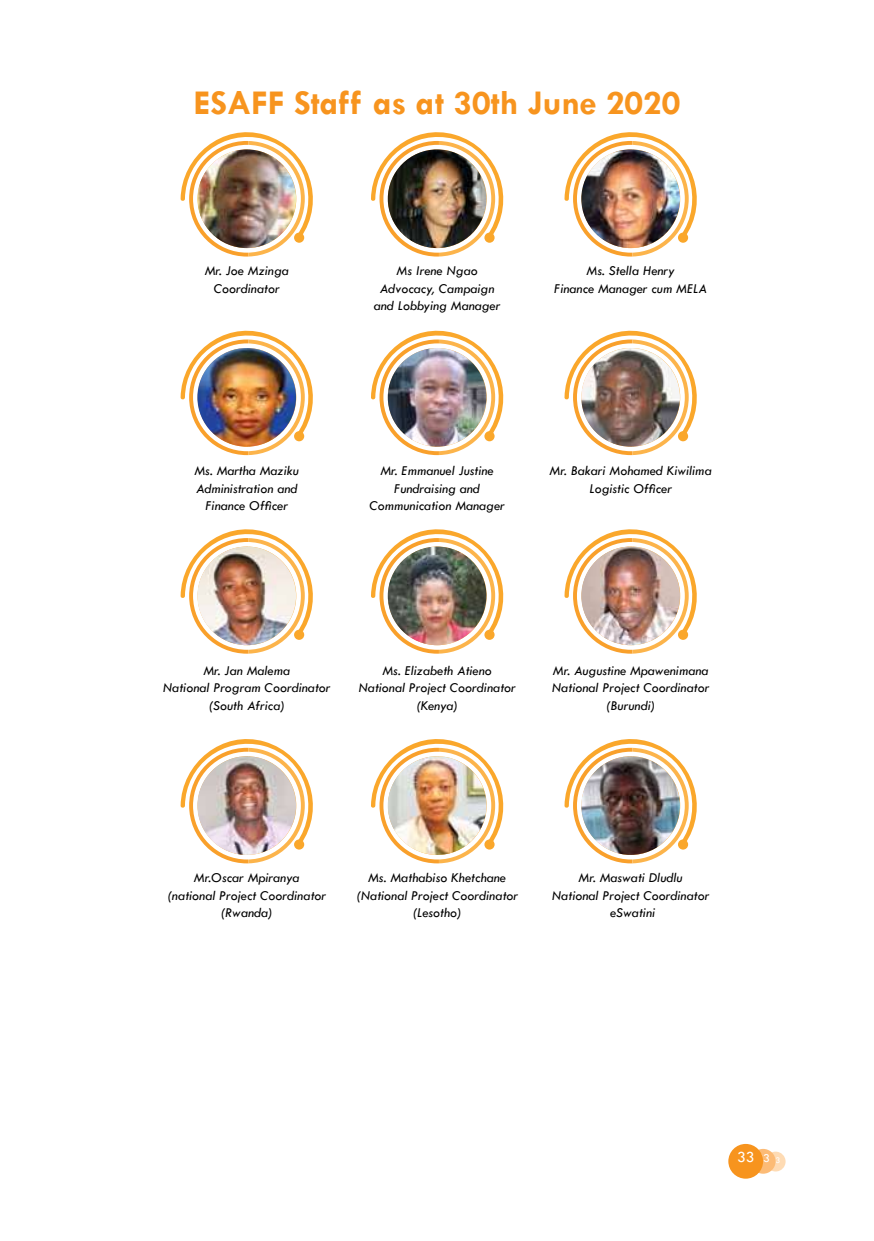
<style>
.page{position:relative;width:874px;height:1241px;background:#fff}
.page>*{position:absolute;margin:0;border:0;box-sizing:border-box;transform-origin:0 0}
.t1{font:700 35px "Tw Cen";color:#f7941e}
.t2{font:15.75px "Tw Cen";color:#fff}
.t3{font:italic 14px/17.5px "Tw Cen";color:#000;text-align:center}
.s1{font-size:12.25px}
</style>
<div class="page">
<div style="left:765px;top:1151px;width:20px;height:20px;background:#fedbb4;border-radius:50%"></div>
<div style="left:750px;top:1148px;width:25px;height:25px;background:#fcbb76;border-radius:50%"></div>
<div style="left:728px;top:1143px;width:34px;height:35px;background:#f7941e;border-radius:50%"></div>
<svg style="left:371px;top:132px;width:132px;height:124px"></svg>
<div style="left:484px;top:232px;width:10px;height:11px;background:#faa72b;border-radius:50%"></div>
<svg style="left:564px;top:132px;width:132px;height:124px"></svg>
<div style="left:677px;top:232px;width:10px;height:11px;background:#faa72b;border-radius:50%"></div>
<svg style="left:180px;top:132px;width:133px;height:124px"></svg>
<div style="left:294px;top:232px;width:10px;height:11px;background:#faa72b;border-radius:50%"></div>
<img style="left:387px;top:149px;width:99px;height:99px;border-radius:49px">
<img style="left:581px;top:149px;width:98px;height:99px;border-radius:49px">
<img style="left:197px;top:149px;width:99px;height:99px;border-radius:49px">
<svg style="left:371px;top:529px;width:132px;height:124px"></svg>
<div style="left:484px;top:629px;width:10px;height:10px;background:#faa72b;border-radius:50%"></div>
<svg style="left:564px;top:529px;width:132px;height:124px"></svg>
<div style="left:677px;top:629px;width:10px;height:10px;background:#faa72b;border-radius:50%"></div>
<svg style="left:180px;top:529px;width:133px;height:124px"></svg>
<div style="left:294px;top:629px;width:10px;height:10px;background:#faa72b;border-radius:50%"></div>
<img style="left:387px;top:546px;width:99px;height:99px;border-radius:49px">
<img style="left:581px;top:546px;width:98px;height:99px;border-radius:49px">
<img style="left:197px;top:546px;width:99px;height:99px;border-radius:49px">
<svg style="left:371px;top:331px;width:132px;height:124px"></svg>
<div style="left:484px;top:431px;width:10px;height:10px;background:#faa72b;border-radius:50%"></div>
<svg style="left:564px;top:331px;width:132px;height:124px"></svg>
<div style="left:677px;top:431px;width:10px;height:10px;background:#faa72b;border-radius:50%"></div>
<svg style="left:180px;top:331px;width:133px;height:124px"></svg>
<div style="left:294px;top:431px;width:10px;height:10px;background:#faa72b;border-radius:50%"></div>
<img style="left:387px;top:348px;width:99px;height:98px;border-radius:49px">
<img style="left:581px;top:348px;width:98px;height:98px;border-radius:49px">
<img style="left:197px;top:348px;width:99px;height:98px;border-radius:49px">
<svg style="left:371px;top:739px;width:132px;height:124px"></svg>
<div style="left:484px;top:839px;width:10px;height:10px;background:#faa72b;border-radius:50%"></div>
<svg style="left:564px;top:739px;width:132px;height:124px"></svg>
<svg style="left:677px;top:839px;width:10px;height:10px"></svg>
<svg style="left:180px;top:739px;width:133px;height:124px"></svg>
<div style="left:294px;top:839px;width:10px;height:10px;background:#faa72b;border-radius:50%"></div>
<img style="left:387px;top:756px;width:99px;height:98px;border-radius:49px">
<img style="left:581px;top:756px;width:98px;height:98px;border-radius:49px">
<img style="left:197px;top:756px;width:99px;height:98px;border-radius:49px">
<h1 class="t1" style="left:193px;top:81px;width:488px">ESAFF Staff as at 30th June 2020</h1>
<p class="t3" style="left:204px;top:262px;width:86px">Mr. Joe Mzinga<br>Coordinator</p>
<p class="t3" style="left:194px;top:462px;width:106px">Ms. Martha Maziku<br>Administration and<br>Finance Officer</p>
<p class="t3" style="left:373px;top:262px;width:128px">Ms Irene Ngao<br>Advocacy, Campaign and Lobbying Manager</p>
<p class="t3" style="left:554px;top:262px;width:154px">Ms. Stella Henry<br>Finance Manager cum MELA</p>
<p class="t3" style="left:369px;top:462px;width:137px">Mr. Emmanuel Justine<br>Fundraising and<br>Communication Manager</p>
<p class="t3" style="left:549px;top:462px;width:163px">Mr. Bakari Mohamed Kiwilima<br>Logistic Officer</p>
<p class="t3" style="left:163px;top:661px;width:169px">Mr. Jan Malema<br>National Program Coordinator (South Africa)</p>
<p class="t3" style="left:358px;top:661px;width:159px">Ms. Elizabeth Atieno<br>National Project Coordinator (Kenya)</p>
<p class="t3" style="left:551px;top:661px;width:159px">Mr. Augustine Mpawenimana<br>National Project Coordinator (Burundi)</p>
<p class="t3" style="left:167px;top:868px;width:160px">Mr.Oscar Mpiranya<br>(national Project Coordinator (Rwanda)</p>
<p class="t3" style="left:356px;top:868px;width:163px">Ms. Mathabiso Khetchane (National Project Coordinator (Lesotho)</p>
<p class="t3" style="left:551px;top:868px;width:159px">Mr. Maswati Dludlu<br>National Project Coordinator eSwatini</p>
<p class="t2" style="left:736px;top:1146px;width:45px">33 <span class="s1">33</span><sub>33</sub></p>
</div>
